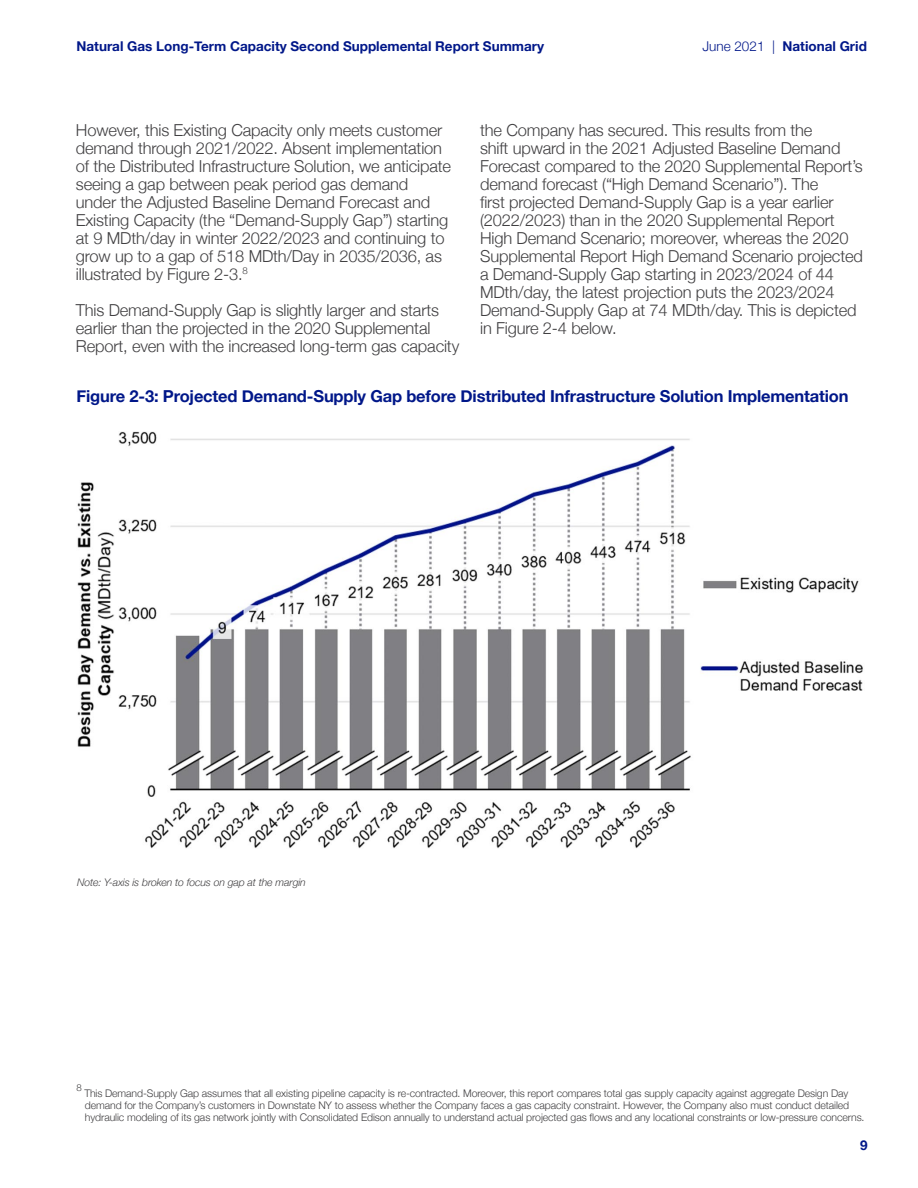
<style>
.page{position:relative;width:918px;height:1188px;background:#fff}
.page>*{position:absolute;margin:0;border:0;box-sizing:border-box;transform-origin:0 0}
.t1{font:300 16.5px/18px "Helvetica Neue";letter-spacing:-.01em;color:#414042}
.t2{font:700 16.5px "Helvetica Neue";letter-spacing:-.01em;color:#001789}
.t3{font:700 13.5px "Helvetica Neue";color:#001789}
.t4{font:300 10.5px/12px "Helvetica Neue";letter-spacing:-.01em;color:#414042}
.t5{font:italic 300 10.5px "Helvetica Neue";letter-spacing:-.01em;color:#414042}
.t6{font:300 9.6px "Helvetica Neue";color:#414042}
.s1{font-weight:300}
</style>
<div class="page">
<img style="left:77px;top:431px;width:786px;height:418px">
<p class="t3" style="left:77px;top:36px;width:469px">Natural Gas Long-Term Capacity Second Supplemental Report Summary</p>
<p class="t3" style="left:702px;top:36px;width:166px"><span class="s1">June 2021 |</span> National Grid</p>
<p class="t1" style="left:76px;top:120px;width:377px">However, this Existing Capacity only meets customer demand through 2021/2022. Absent implementation of the Distributed Infrastructure Solution, we anticipate seeing a gap between peak period gas demand under the Adjusted Baseline Demand Forecast and Existing Capacity (the “Demand-Supply Gap”) starting at 9 MDth/day in winter 2022/2023 and continuing to grow up to a gap of 518 MDth/Day in 2035/2036, as illustrated by Figure 2-3.<sup>8</sup></p>
<p class="t1" style="left:76px;top:300px;width:385px">This Demand-Supply Gap is slightly larger and starts earlier than the projected in the 2020 Supplemental<br>Report, even with the increased long-term gas capacity</p>
<p class="t1" style="left:480px;top:120px;width:384px">the Company has secured. This results from the<br>shift upward in the 2021 Adjusted Baseline Demand Forecast compared to the 2020 Supplemental Report’s demand forecast (“High Demand Scenario”). The<br>first projected Demand-Supply Gap is a year earlier (2022/2023) than in the 2020 Supplemental Report High Demand Scenario; moreover, whereas the 2020<br>Supplemental Report High Demand Scenario projected a Demand-Supply Gap starting in 2023/2024 of 44<br>MDth/day, the latest projection puts the 2023/2024<br>Demand-Supply Gap at 74 MDth/day. This is depicted in Figure 2-4 below.</p>
<p class="t2" style="left:77px;top:383px;width:774px">Figure 2-3: Projected Demand-Supply Gap before Distributed Infrastructure Solution Implementation</p>
<p class="t5" style="left:77px;top:874px;width:230px">Note: Y-axis is broken to focus on gap at the margin</p>
<p class="t6" style="left:77px;top:1080px;width:7px">8</p>
<p class="t4" style="left:84px;top:1086px;width:782px">This Demand-Supply Gap assumes that all existing pipeline capacity is re-contracted. Moreover, this report compares total gas supply capacity against aggregate Design Day demand for the Company’s customers in Downstate NY to assess whether the Company faces a gas capacity constraint. However, the Company also must conduct detailed hydraulic modeling of its gas network jointly with Consolidated Edison annually to understand actual projected gas flows and any locational constraints or low-pressure concerns.</p>
<p class="t3" style="left:860px;top:1135px;width:9px">9</p>
</div>
